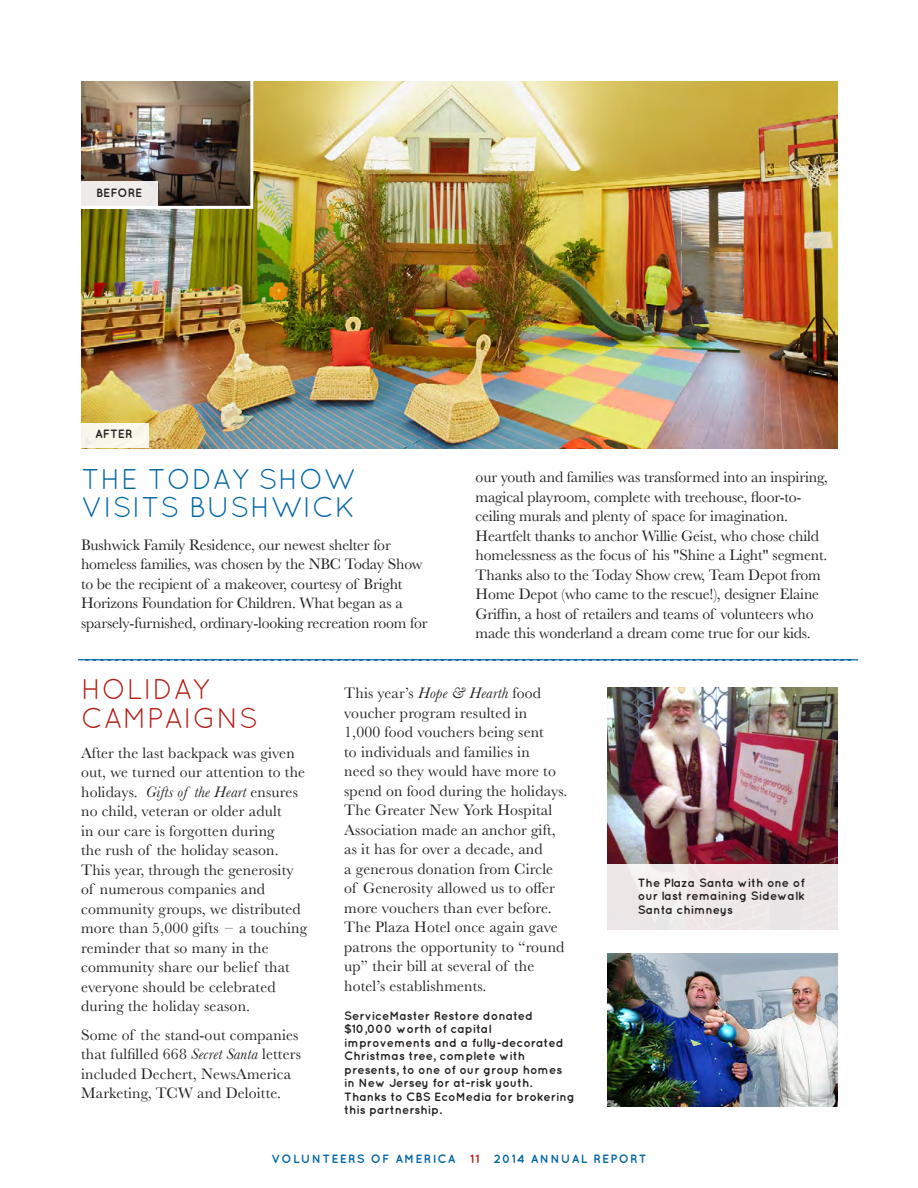
<style>
.page{position:relative;width:918px;height:1188px;background:#fff}
.page>*{position:absolute;margin:0;border:0;box-sizing:border-box;transform-origin:0 0}
.t1{font:28.5px/28.5px "Quicksand";letter-spacing:.02em;color:#0065a4}
.t2{font:28.5px/28.5px "Quicksand";letter-spacing:.02em;color:#b41d15}
.Copy{font:15.75px/19.5px "Baskerville";letter-spacing:.01em;color:#231f20}
.Copy-2{font:15.75px/19.5px "Baskerville";letter-spacing:-.01em;color:#231f20}
.t3{font:700 12px/13.5px "Quicksand";color:#231f20}
.t4{font:700 12px "Quicksand";letter-spacing:.1em;color:#0065a4}
.s1{font-style:italic}
.s2{color:#b41d15}
</style>
<div class="page">
<img style="left:608px;top:953px;width:230px;height:154px">
<svg style="left:78px;top:659px;width:780px;height:2px;background:#3d89b9"></svg>
<img style="left:81px;top:81px;width:757px;height:367px">
<img style="left:81px;top:81px;width:174px;height:129px">
<svg style="left:81px;top:181px;width:77px;height:28px;background:#efedec"></svg>
<div style="left:81px;top:423px;width:68px;height:25px;background:#faf7eb"></div>
<img style="left:608px;top:688px;width:230px;height:176px">
<div style="left:608px;top:864px;width:230px;height:66px;background:linear-gradient(to right,#f0ebeb,#ece6e7)"></div>
<p class="t3" style="left:96px;top:186px;width:48px">BEFORE</p>
<p class="t3" style="left:95px;top:427px;width:39px">AFTER</p>
<h3 class="t1" style="left:81px;top:464px;width:275px">THE TODAY SHOW<br>VISITS BUSHWICK</h3>
<p class="Copy-2" style="left:476px;top:468px;width:353px">our youth and families was transformed into an inspiring, magical playroom, complete with treehouse, floor-to&shy;ceiling murals and plenty of space for imagination.<br>Heartfelt thanks to anchor Willie Geist, who chose child homelessness as the focus of his "Shine a Light" segment.<br>Thanks also to the Today Show crew, Team Depot from Home Depot (who came to the rescue!), designer Elaine Griffin, a host of retailers and teams of volunteers who made this wonderland a dream come true for our kids.</p>
<p class="Copy-2" style="left:81px;top:535px;width:348px">Bushwick Family Residence, our newest shelter for homeless families, was chosen by the NBC Today Show to be the recipient of a makeover, courtesy of Bright Horizons Foundation for Children. What began as a sparsely-furnished, ordinary-looking recreation room for</p>
<h3 class="t2" style="left:81px;top:675px;width:178px">HOLIDAY<br>CAMPAIGNS</h3>
<p class="Copy" style="left:81px;top:743px;width:228px">After the last backpack was given out, we turned our attention to the holidays. <span class="s1">Gifts of the Heart</span> ensures no child, veteran or older adult<br>in our care is forgotten during<br>the rush of the holiday season.<br>This year, through the generosity of numerous companies and community groups, we distributed more than 5,000 gifts – a touching reminder that so many in the community share our belief that everyone should be celebrated during the holiday season.</p>
<p class="Copy" style="left:81px;top:1025px;width:221px">Some of the stand-out companies that fulfilled 668 <span class="s1">Secret Santa</span> letters included Dechert, NewsAmerica Marketing, TCW and Deloitte.</p>
<p class="Copy" style="left:344px;top:684px;width:225px">This year’s <span class="s1">Hope &amp; Hearth</span> food voucher program resulted in<br>1,000 food vouchers being sent<br>to individuals and families in<br>need so they would have more to spend on food during the holidays.<br>The Greater New York Hospital<br>Association made an anchor gift, as it has for over a decade, and<br>a generous donation from Circle of Generosity allowed us to offer more vouchers than ever before.<br>The Plaza Hotel once again gave patrons the opportunity to “round up” their bill at several of the hotel’s establishments.</p>
<p class="t3" style="left:344px;top:1008px;width:232px">ServiceMaster Restore donated $10,000 worth of capital improvements and a fully-decorated<br>Christmas tree, complete with presents, to one of our group homes in New Jersey for at-risk youth.<br>Thanks to CBS EcoMedia for brokering this partnership.</p>
<p class="t3" style="left:638px;top:876px;width:168px;text-align:justify">The Plaza Santa with one of our last remaining Sidewalk Santa chimneys</p>
<p class="t4" style="left:271px;top:1151px;width:377px">VOLUNTEERS OF AMERICA <span class="s2">11</span> 2014 ANNUAL REPORT</p>
</div>
